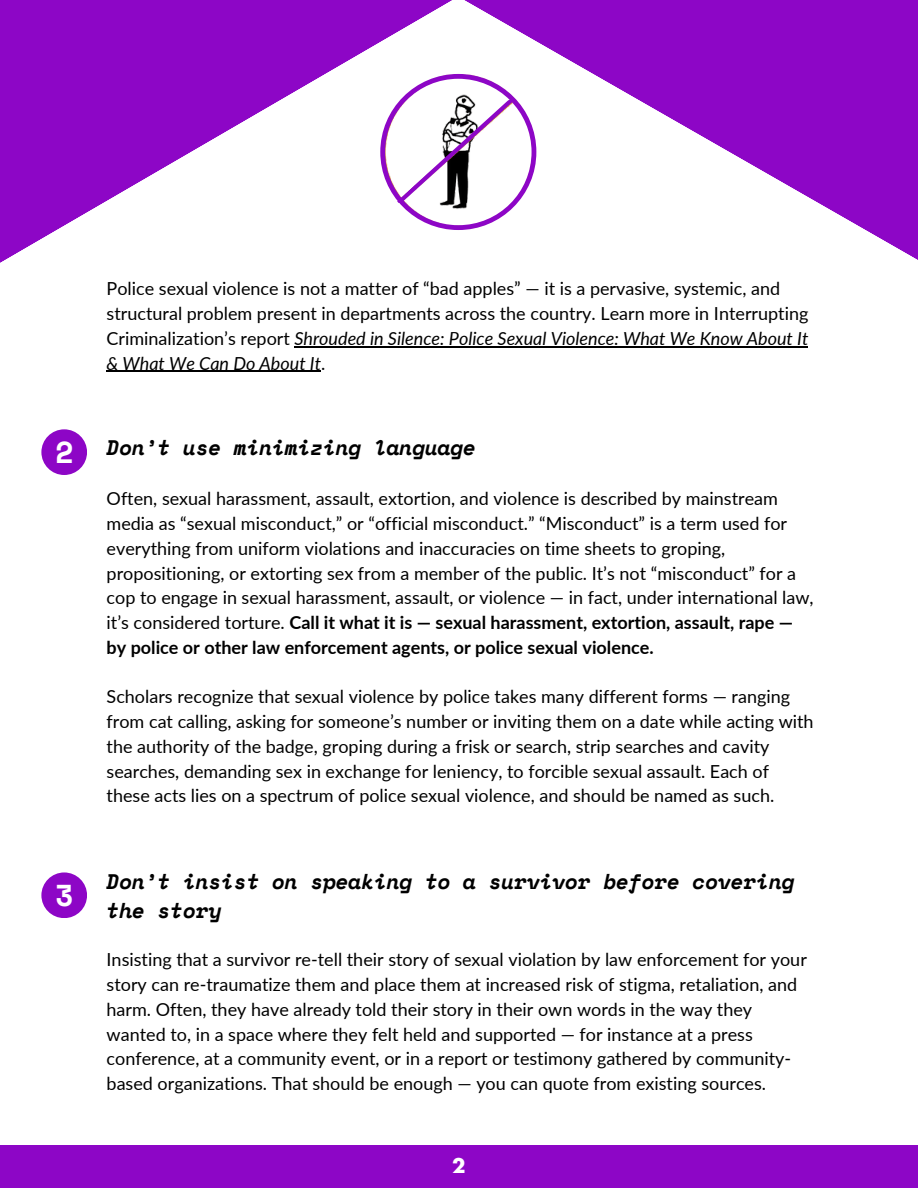
<style>
.page{position:relative;width:918px;height:1188px;background:#fff}
.page>*{position:absolute;margin:0;border:0;box-sizing:border-box;transform-origin:0 0}
.t1{font:700 30.15px "Space Mono";color:#fff}
.t2{font:italic 700 21px/29.2px "Space Mono";letter-spacing:-.005em;color:#000}
.t3{font:700 19.5px "Futura";color:#fff}
.t4{font:18px/24.8px "Lato";color:#000}
.s1{font-style:italic}
.s2{font-weight:700}
</style>
<div class="page">
<svg style="left:0;top:0;width:459px;height:348px"></svg>
<svg style="left:459px;top:0;width:459px;height:348px"></svg>
<img style="left:376px;top:69px;width:166px;height:165px">
<svg style="left:380px;top:74px;width:156px;height:156px"></svg>
<hr style="left:294px;top:346px;width:514px;height:1px;background:#000">
<hr style="left:107px;top:371px;width:214px;height:1px;background:#000">
<div style="left:0;top:1145px;width:918px;height:43px;background:#8d06c6"></div>
<div style="left:41px;top:429px;width:46px;height:46px;background:#8d06c6;border-radius:50%"></div>
<div style="left:41px;top:872px;width:46px;height:46px;background:#8d06c6;border-radius:50%"></div>
<p class="t4" style="left:107px;top:276px;width:703px">Police sexual violence is not a matter of “bad apples” — it is a pervasive, systemic, and structural problem present in departments across the country. Learn more in Interrupting Criminalization’s report <span class="s1">Shrouded in Silence: Police Sexual Violence: What We Know About It &amp; What We Can Do About It</span>.</p>
<p class="t1" style="left:55px;top:429px;width:20px">2</p>
<p class="t2" style="left:107px;top:433px;width:371px">Don’t use minimizing language</p>
<p class="t4" style="left:107px;top:486px;width:709px">Often, sexual harassment, assault, extortion, and violence is described by mainstream media as “sexual misconduct,” or “official misconduct.” “Misconduct” is a term used for everything from uniform violations and inaccuracies on time sheets to groping, propositioning, or extorting sex from a member of the public. It’s not “misconduct” for a cop to engage in sexual harassment, assault, or violence — in fact, under international law, it’s considered torture. <span class="s2">Call it what it is — sexual harassment, extortion, assault, rape — by police or other law enforcement agents, or police sexual violence.</span></p>
<p class="t4" style="left:107px;top:684px;width:709px">Scholars recognize that sexual violence by police takes many different forms — ranging from cat calling, asking for someone’s number or inviting them on a date while acting with the authority of the badge, groping during a frisk or search, strip searches and cavity searches, demanding sex in exchange for leniency, to forcible sexual assault. Each of these acts lies on a spectrum of police sexual violence, and should be named as such.</p>
<p class="t1" style="left:55px;top:872px;width:20px">3</p>
<p class="t2" style="left:107px;top:866px;width:690px">Don’t insist on speaking to a survivor before covering the story</p>
<p class="t4" style="left:107px;top:947px;width:702px">Insisting that a survivor re-tell their story of sexual violation by law enforcement for your story can re-traumatize them and place them at increased risk of stigma, retaliation, and harm. Often, they have already told their story in their own words in the way they wanted to, in a space where they felt held and supported — for instance at a press conference, at a community event, or in a report or testimony gathered by community&shy;based organizations. That should be enough — you can quote from existing sources.</p>
<p class="t3" style="left:452px;top:1157px;width:15px">2</p>
</div>
